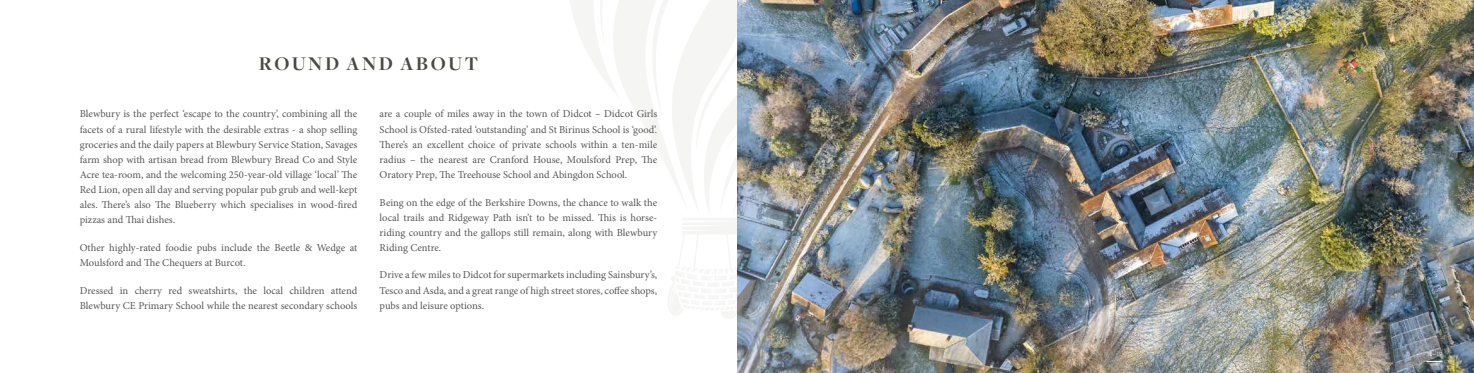
<style>
.page{position:relative;width:1474px;height:373px;background:#fff}
.page>*{position:absolute;margin:0;border:0;box-sizing:border-box;transform-origin:0 0}
.t1{font:700 20.12px "Freight Disp";letter-spacing:.12em;color:#484b42}
.t2{font:10.5px/15px "Minion Pro";color:#575756;text-align:justify}
.t3{font:6.12px "Futura PT";color:#fff}
</style>
<div class="page">
<svg style="left:570px;top:0;width:167px;height:318px"></svg>
<img style="left:737px;top:0;width:736px;height:372px">
<svg style="left:1426px;top:360px;width:16px;height:1px"></svg>
<h1 class="t1" style="left:259px;top:52px;width:220px">ROUND AND ABOUT</h1>
<p class="t2" style="left:80px;top:106px;width:279px">Blewbury is the perfect ‘escape to the country’, combining all the facets of a rural lifestyle with the desirable extras - a shop selling groceries and the daily papers at Blewbury Service Station, Savages farm shop with artisan bread from Blewbury Bread Co and Style Acre tea-room, and the welcoming 250-year-old village ‘local’ The Red Lion, open all day and serving popular pub grub and well-kept ales. There’s also The Blueberry which specialises in wood-fired pizzas and Thai dishes.</p>
<p class="t2" style="left:80px;top:239px;width:279px">Other highly-rated foodie pubs include the Beetle &amp; Wedge at<br>Moulsford and The Chequers at Burcot.</p>
<p class="t2" style="left:80px;top:282px;width:279px">Dressed in cherry red sweatshirts, the local children attend<br>Blewbury CE Primary School while the nearest secondary schools</p>
<p class="t2" style="left:379px;top:106px;width:279px">are a couple of miles away in the town of Didcot – Didcot Girls School is Ofsted-rated ‘outstanding’ and St Birinus School is ‘good’.<br>There’s an excellent choice of private schools within a ten-mile radius – the nearest are Cranford House, Moulsford Prep, The Oratory Prep, The Treehouse School and Abingdon School.</p>
<p class="t2" style="left:379px;top:194px;width:279px">Being on the edge of the Berkshire Downs, the chance to walk the local trails and Ridgeway Path isn’t to be missed. This is horse&shy;riding country and the gallops still remain, along with Blewbury Riding Centre.</p>
<p class="t2" style="left:379px;top:267px;width:279px">Drive a few miles to Didcot for supermarkets including Sainsbury’s, Tesco and Asda, and a great range of high street stores, coffee shops, pubs and leisure options.</p>
<p class="t3" style="left:1426px;top:350px;width:18px">18–19</p>
</div>
